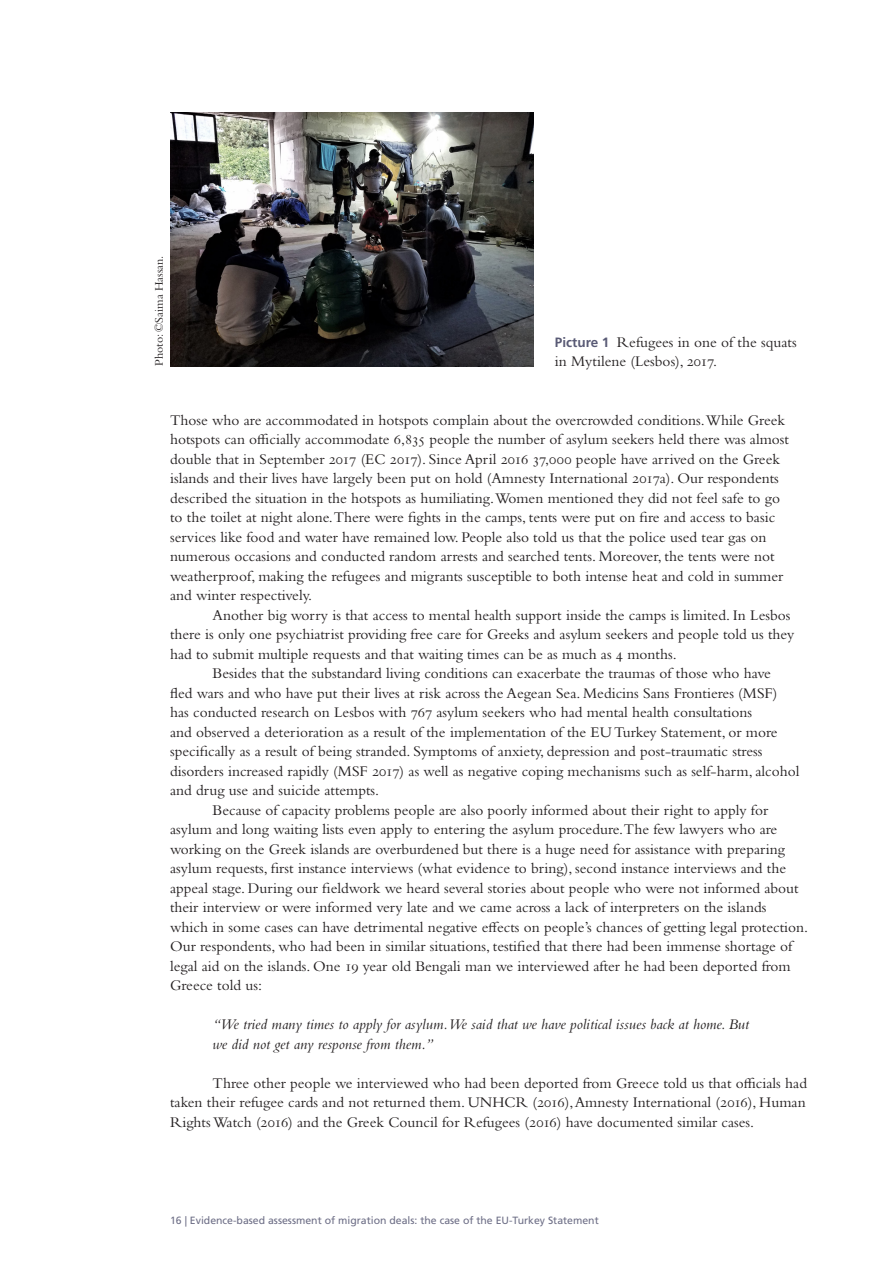
<style>
.page{position:relative;width:893px;height:1263px;background:#fff}
.page>*{position:absolute;margin:0;border:0;box-sizing:border-box;transform-origin:0 0}
._01-vervolg_alinea{font:15.3px/19.5px "Bembo Std";color:#231f20}
.plat{font:15.3px/19.5px "Bembo Std";color:#231f20}
.Citaat{font:italic 15.3px/19.5px "Bembo Std";color:#231f20}
.Figuurbijschrift{font:15.3px "Bembo Std";color:#231f20}
.plat-2{font:12px "Bembo Std";color:#231f20}
.t1{font:10.5px "Frutiger LT Std";color:#6d6e86}
.s1{font-family:"Frutiger LT Std";font-weight:700;font-size:13.5px;color:#595a75}
</style>
<div class="page">
<img style="left:170px;top:112px;width:364px;height:254px">
<p class="plat-2" style="left:152px;top:366px;width:112px;rotate:-90deg">Photo: ©Saima Hassan.</p>
<p class="Figuurbijschrift" style="left:555px;top:333px;width:243px"><span class="s1">Picture 1</span> Refugees in one of the squats</p>
<p class="Figuurbijschrift" style="left:555px;top:352px;width:164px">in Mytilene (Lesbos), 2017.</p>
<p class="plat" style="left:170px;top:410px;width:620px">Those who are accommodated in hotspots complain about the overcrowded conditions.While Greek hotspots can officially accommodate 6,835 people the number of asylum seekers held there was almost double that in September 2017 (EC 2017). Since April 2016 37,000 people have arrived on the Greek islands and their lives have largely been put on hold (Amnesty International 2017a). Our respondents described the situation in the hotspots as humiliating.Women mentioned they did not feel safe to go to the toilet at night alone.There were fights in the camps, tents were put on fire and access to basic services like food and water have remained low. People also told us that the police used tear gas on numerous occasions and conducted random arrests and searched tents. Moreover, the tents were not weatherproof, making the refugees and migrants susceptible to both intense heat and cold in summer and winter respectively.</p>
<p class="_01-vervolg_alinea" style="left:170px;top:605px;width:626px;text-indent:43px">Another big worry is that access to mental health support inside the camps is limited. In Lesbos there is only one psychiatrist providing free care for Greeks and asylum seekers and people told us they had to submit multiple requests and that waiting times can be as much as 4 months.</p>
<p class="_01-vervolg_alinea" style="left:170px;top:663px;width:631px;text-indent:43px">Besides that the substandard living conditions can exacerbate the traumas of those who have<br>fled wars and who have put their lives at risk across the Aegean Sea. Medicins Sans Frontieres (MSF) has conducted research on Lesbos with 767 asylum seekers who had mental health consultations<br>and observed a deterioration as a result of the implementation of the EU Turkey Statement, or more specifically as a result of being stranded. Symptoms of anxiety, depression and post-traumatic stress disorders increased rapidly (MSF 2017) as well as negative coping mechanisms such as self-harm, alcohol and drug use and suicide attempts.</p>
<p class="_01-vervolg_alinea" style="left:170px;top:800px;width:640px;text-indent:43px">Because of capacity problems people are also poorly informed about their right to apply for asylum and long waiting lists even apply to entering the asylum procedure.The few lawyers who are working on the Greek islands are overburdened but there is a huge need for assistance with preparing asylum requests, first instance interviews (what evidence to bring), second instance interviews and the appeal stage. During our fieldwork we heard several stories about people who were not informed about their interview or were informed very late and we came across a lack of interpreters on the islands<br>which in some cases can have detrimental negative effects on people’s chances of getting legal protection.<br>Our respondents, who had been in similar situations, testified that there had been immense shortage of legal aid on the islands. One 19 year old Bengali man we interviewed after he had been deported from Greece told us:</p>
<p class="Citaat" style="left:213px;top:1014px;width:538px">“We tried many times to apply for asylum. We said that we have political issues back at home. But we did not get any response from them.”</p>
<p class="_01-vervolg_alinea" style="left:170px;top:1073px;width:638px;text-align:justify;text-indent:43px">Three other people we interviewed who had been deported from Greece told us that officials had taken their refugee cards and not returned them. UNHCR (2016), Amnesty International (2016), Human Rights Watch (2016) and the Greek Council for Refugees (2016) have documented similar cases.</p>
<p class="t1" style="left:170px;top:1214px;width:430px">16 | Evidence-based assessment of migration deals: the case of the EU-Turkey Statement</p>
</div>
